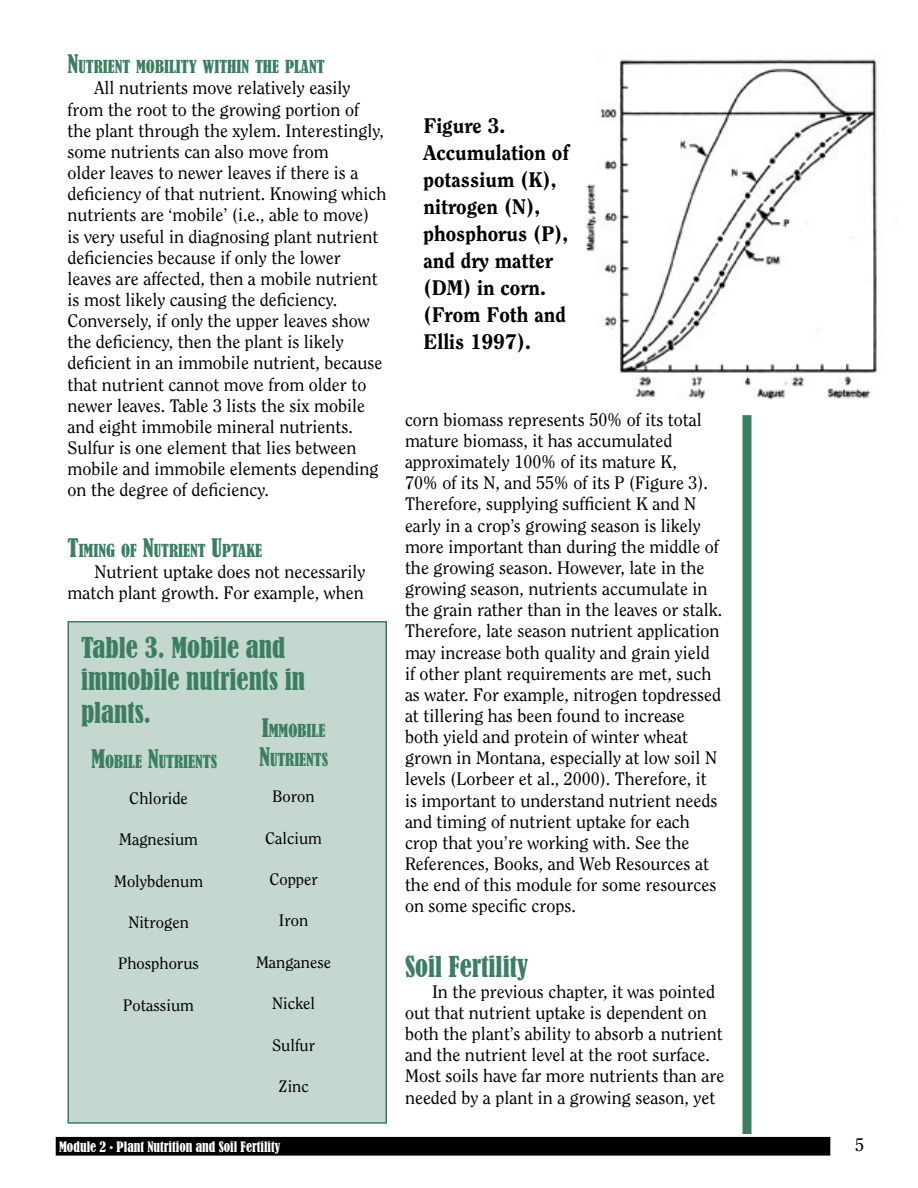
<style>
.page{position:relative;width:918px;height:1188px;background:#fff}
.page>*{position:absolute;margin:0;border:0;box-sizing:border-box;transform-origin:0 0}
.Subhead_1{font:condensed 27px/32.4px "Bernard";color:#3c7e61}
.t1{font:800 21px/27px "Clearface";color:#000}
.Body_text{font:18px/21.1px "Clearface";color:#000}
.Subhead_2{font:condensed 16.8px/28.8px "Bernard";color:#3c7e61}
.table_text_2{font:16.5px "Clearface";color:#000}
.t2{font:condensed 13.5px "Bernard";color:#fff}
.s1{font-size:24px}
</style>
<div class="page">
<div style="left:56px;top:1138px;width:774px;height:17px;background:#000"></div>
<div style="left:56px;top:1137px;width:774px;height:19px;border:2px solid #000"></div>
<div style="left:742px;top:54px;width:10px;height:1080px;background:#3c7e61"></div>
<div style="left:68px;top:622px;width:318px;height:501px;background:#c5d8d0"></div>
<div style="left:68px;top:621px;width:319px;height:503px;border:2px solid #3c7e61"></div>
<img style="left:585px;top:54px;width:292px;height:353px">
<p class="Subhead_2" style="left:68px;top:53px;width:259px"><span class="s1">N</span>UTRIENT MOBILITY WITHIN THE PLANT</p>
<p class="Body_text" style="left:68px;top:77px;width:321px;text-indent:27px">All nutrients move relatively easily from the root to the growing portion of the plant through the xylem. Interestingly, some nutrients can also move from<br>older leaves to newer leaves if there is a deficiency of that nutrient. Knowing which nutrients are ‘mobile’ (i.e., able to move)<br>is very useful in diagnosing plant nutrient deficiencies because if only the lower leaves are affected, then a mobile nutrient is most likely causing the deficiency.<br>Conversely, if only the upper leaves show the deficiency, then the plant is likely deficient in an immobile nutrient, because that nutrient cannot move from older to newer leaves. Table 3 lists the six mobile and eight immobile mineral nutrients.<br>Sulfur is one element that lies between mobile and immobile elements depending on the degree of deficiency.</p>
<p class="Subhead_2" style="left:68px;top:536px;width:196px"><span class="s1">T</span>IMING OF <span class="s1">N</span>UTRIENT <span class="s1">U</span>PTAKE</p>
<p class="Body_text" style="left:68px;top:561px;width:299px;text-align:right">Nutrient uptake does not necessarily match plant growth. For example, when</p>
<p class="Subhead_1" style="left:81px;top:632px;width:226px">Table 3. Mobile and immobile nutrients in plants.</p>
<p class="Subhead_2" style="left:91px;top:747px;width:127px"><span class="s1">M</span>OBILE <span class="s1">N</span>UTRIENTS</p>
<p class="table_text_2" style="left:129px;top:788px;width:60px">Chloride</p>
<p class="table_text_2" style="left:119px;top:830px;width:80px">Magnesium</p>
<p class="table_text_2" style="left:114px;top:871px;width:90px">Molybdenum</p>
<p class="table_text_2" style="left:128px;top:912px;width:62px">Nitrogen</p>
<p class="table_text_2" style="left:118px;top:954px;width:82px">Phosphorus</p>
<p class="table_text_2" style="left:123px;top:995px;width:72px">Potassium</p>
<p class="Subhead_2" style="left:259px;top:717px;width:71px"><span class="s1">I</span>MMOBILE<br><span class="s1">N</span>UTRIENTS</p>
<p class="table_text_2" style="left:273px;top:787px;width:44px">Boron</p>
<p class="table_text_2" style="left:265px;top:828px;width:58px">Calcium</p>
<p class="table_text_2" style="left:269px;top:869px;width:50px">Copper</p>
<p class="table_text_2" style="left:279px;top:911px;width:31px">Iron</p>
<p class="table_text_2" style="left:256px;top:952px;width:77px">Manganese</p>
<p class="table_text_2" style="left:272px;top:994px;width:45px">Nickel</p>
<p class="table_text_2" style="left:272px;top:1035px;width:45px">Sulfur</p>
<p class="table_text_2" style="left:278px;top:1076px;width:32px">Zinc</p>
<p class="t1" style="left:424px;top:112px;width:147px">Figure 3.<br>Accumulation of potassium (K), nitrogen (N), phosphorus (P), and dry matter (DM) in corn. (From Foth and<br>Ellis 1997).</p>
<p class="Body_text" style="left:405px;top:409px;width:319px">corn biomass represents 50% of its total mature biomass, it has accumulated approximately 100% of its mature K,<br>70% of its N, and 55% of its P (Figure 3).<br>Therefore, supplying sufficient K and N early in a crop’s growing season is likely more important than during the middle of the growing season. However, late in the growing season, nutrients accumulate in the grain rather than in the leaves or stalk.<br>Therefore, late season nutrient application may increase both quality and grain yield if other plant requirements are met, such as water. For example, nitrogen topdressed at tillering has been found to increase both yield and protein of winter wheat grown in Montana, especially at low soil N levels (Lorbeer et al., 2000). Therefore, it is important to understand nutrient needs and timing of nutrient uptake for each crop that you’re working with. See the References, Books, and Web Resources at the end of this module for some resources on some specific crops.</p>
<p class="Subhead_1" style="left:405px;top:950px;width:125px">Soil Fertility</p>
<p class="Body_text" style="left:405px;top:981px;width:321px;text-indent:27px">In the previous chapter, it was pointed out that nutrient uptake is dependent on both the plant’s ability to absorb a nutrient and the nutrient level at the root surface.<br>Most soils have far more nutrients than are needed by a plant in a growing season, yet</p>
<p class="t2" style="left:59px;top:1139px;width:223px">Module 2 • Plant Nutrition and Soil Fertility</p>
<p class="Body_text" style="left:855px;top:1134px;width:10px">5</p>
</div>
